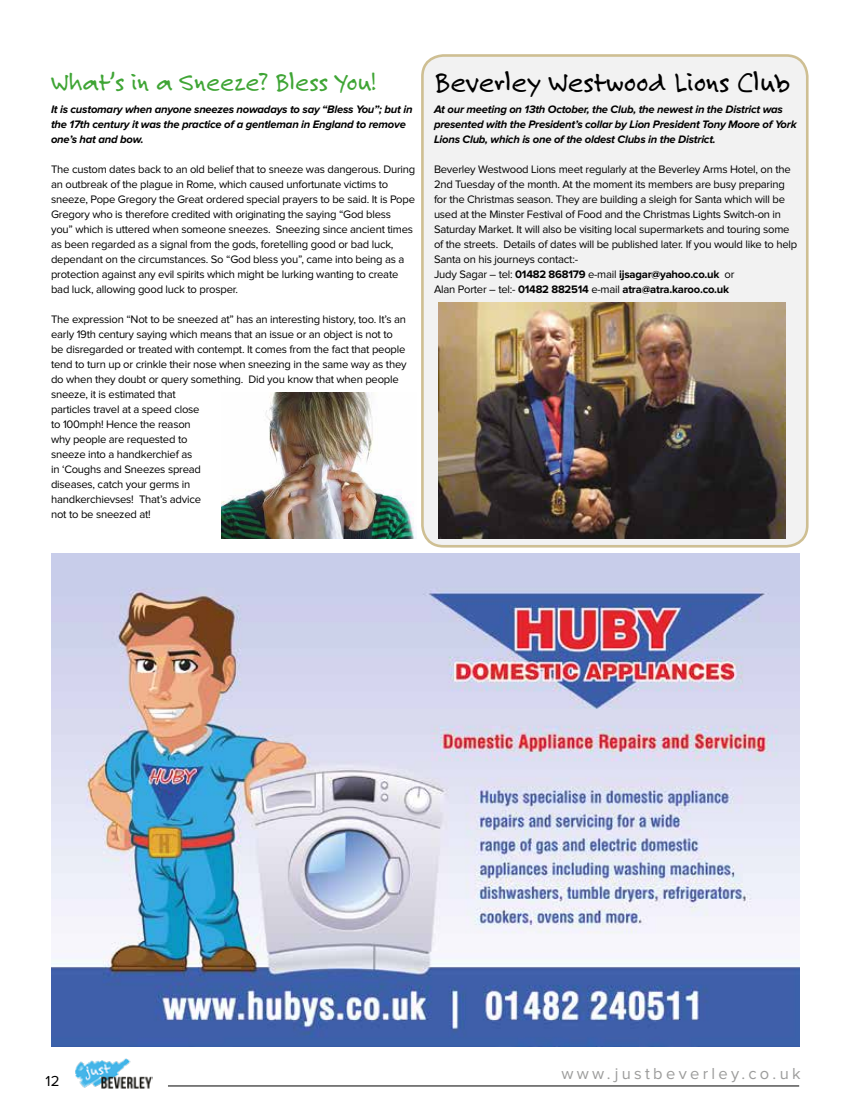
<style>
.page{position:relative;width:851px;height:1106px;background:#fff}
.page>*{position:absolute;margin:0;border:0;box-sizing:border-box;transform-origin:0 0}
.t1{font:30px "Felt Tip Roman";color:#000}
.t2{font:27px "Felt Tip Roman";color:#3fa535}
.t3{font:16.5px "Proxima Nova";letter-spacing:.2em;color:#9d9d9c}
.t4{font:15px "Proxima Nova";color:#000}
.t5{font:11.25px/15px "Proxima Nova";letter-spacing:-.02em;color:#000}
.t6{font:italic 700 11.25px/15px "Proxima Nova";letter-spacing:-.02em;color:#000}
.s1{font-weight:700}
</style>
<div class="page">
<div style="left:422px;top:55px;width:385px;height:491px;background:#f2f2f2;border-radius:21px"></div>
<div style="left:421px;top:54px;width:387px;height:493px;border:3px solid #967414;border-radius:21px"></div>
<hr style="left:168px;top:1085px;width:631px;height:1px;background:#000">
<img style="left:75px;top:1058px;width:78px;height:31px">
<img style="left:221px;top:392px;width:194px;height:146px">
<img style="left:51px;top:553px;width:748px;height:493px">
<img style="left:438px;top:303px;width:347px;height:235px">
<h2 class="t2" style="left:51px;top:65px;width:326px">What’s in a Sneeze? Bless You!</h2>
<p class="t6" style="left:51px;top:102px;width:363px">It is customary when anyone sneezes nowadays to say “Bless You”; but in the 17th century it was the practice of a gentleman in England to remove one’s hat and bow.</p>
<p class="t5" style="left:51px;top:162px;width:366px">The custom dates back to an old belief that to sneeze was dangerous. During an outbreak of the plague in Rome, which caused unfortunate victims to sneeze, Pope Gregory the Great ordered special prayers to be said. It is Pope Gregory who is therefore credited with originating the saying “God bless you” which is uttered when someone sneezes. Sneezing since ancient times as been regarded as a signal from the gods, foretelling good or bad luck, dependant on the circumstances. So “God bless you”, came into being as a protection against any evil spirits which might be lurking wanting to create bad luck, allowing good luck to prosper.</p>
<p class="t5" style="left:51px;top:312px;width:357px">The expression “Not to be sneezed at” has an interesting history, too. It’s an early 19th century saying which means that an issue or an object is not to be disregarded or treated with contempt. It comes from the fact that people tend to turn up or crinkle their nose when sneezing in the same way as they do when they doubt or query something. Did you know that when people sneeze, it is estimated that<br>particles travel at a speed close<br>to 100mph! Hence the reason<br>why people are requested to<br>sneeze into a handkerchief as<br>in ‘Coughs and Sneezes spread<br>diseases, catch your germs in<br>handkerchievses! That’s advice<br>not to be sneezed at!</p>
<h1 class="t1" style="left:434px;top:64px;width:358px">Beverley Westwood Lions Club</h1>
<p class="t6" style="left:434px;top:102px;width:364px">At our meeting on 13th October, the Club, the newest in the District was presented with the President’s collar by Lion President Tony Moore of York<br>Lions Club, which is one of the oldest Clubs in the District.</p>
<p class="t5" style="left:434px;top:162px;width:365px">Beverley Westwood Lions meet regularly at the Beverley Arms Hotel, on the 2nd Tuesday of the month. At the moment its members are busy preparing for the Christmas season. They are building a sleigh for Santa which will be used at the Minster Festival of Food and the Christmas Lights Switch-on in Saturday Market. It will also be visiting local supermarkets and touring some of the streets. Details of dates will be published later. If you would like to help Santa on his journeys contact:-<br>Judy Sagar – tel: <span class="s1">01482 868179</span> e-mail <span class="s1">ijsagar@yahoo.co.uk</span> or<br>Alan Porter – tel:- <span class="s1">01482 882514</span> e-mail <span class="s1">atra@atra.karoo.co.uk</span></p>
<h3 class="t4" style="left:46px;top:1074px;width:15px">12</h3>
<h3 class="t3" style="left:561px;top:1066px;width:241px">www.justbeverley.co.uk</h3>
</div>
